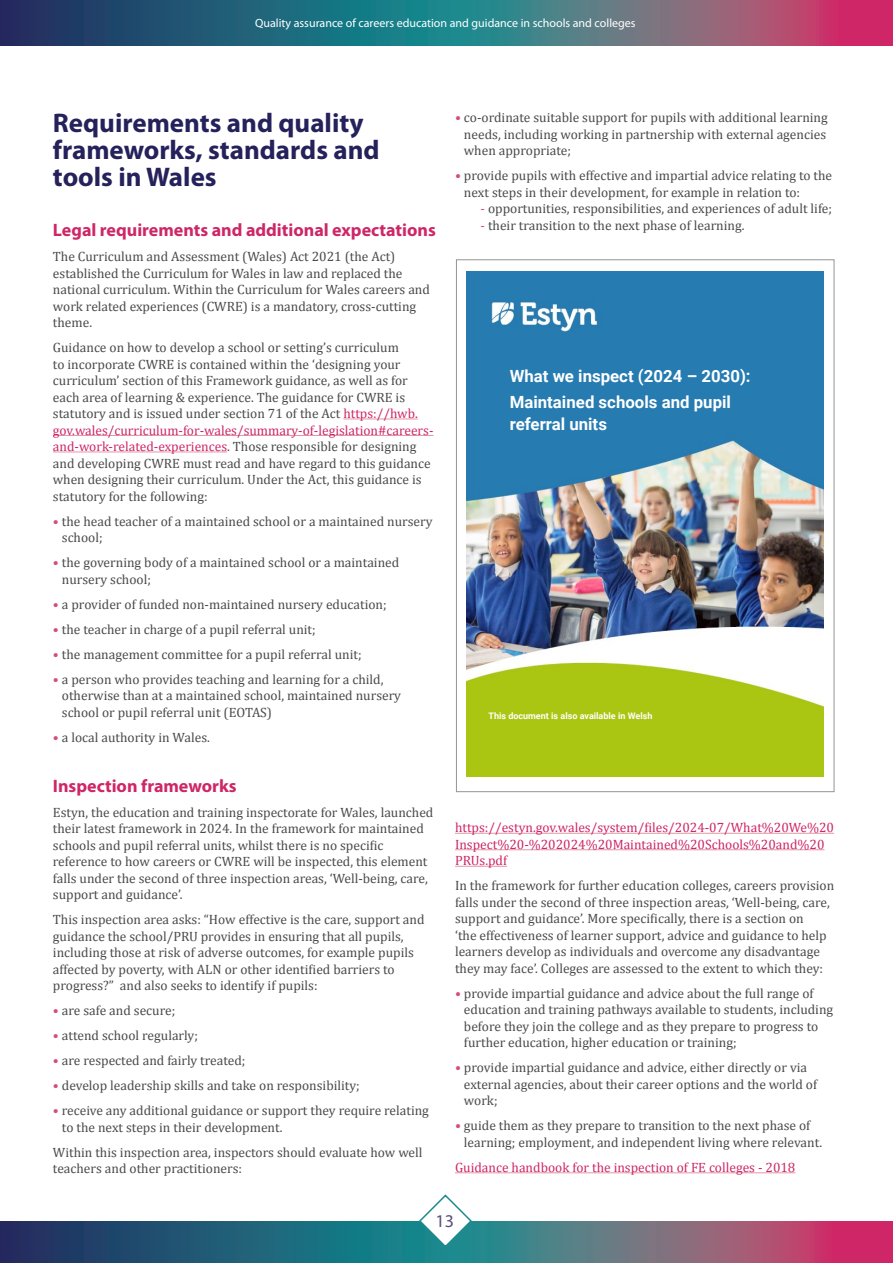
<style>
.page{position:relative;width:893px;height:1263px;background:#fff}
.page>*{position:absolute;margin:0;border:0;box-sizing:border-box;transform-origin:0 0}
.t1{font:700 27px/27px "Myriad Pro";color:#25215b}
.t2{font:700 18px "Myriad Pro";color:#ce2667}
.t3{font:18px "Myriad Pro";color:#564f7a}
.t4{font:700 16.8px/26.5px "Roboto";color:#fff}
.t5{font:13.5px/16.5px "Cambria";color:#494a4b}
.t6{font:13.5px/16.5px "Cambria";color:#ce2667}
.t7{font:12px "Myriad Pro";color:#fff}
.t8{font:700 9px "Roboto";color:#fff}
.s1{color:#ce2667}
.s2{color:#d44f77}
</style>
<div class="page">
<svg style="left:0;top:0;width:893px;height:46px;background:#4d6179"></svg>
<svg style="left:0;top:1221px;width:893px;height:42px;background:#505e78"></svg>
<hr style="left:343px;top:419px;width:75px;height:1px;background:#e396a5">
<hr style="left:53px;top:435px;width:380px;height:1px;background:#e396a5">
<hr style="left:53px;top:452px;width:174px;height:1px;background:#e396a5">
<hr style="left:455px;top:833px;width:379px;height:1px;background:#e396a5">
<hr style="left:455px;top:849px;width:369px;height:1px;background:#e396a5">
<hr style="left:455px;top:866px;width:52px;height:1px;background:#e396a5">
<hr style="left:455px;top:1172px;width:340px;height:1px;background:#e396a5">
<svg style="left:418px;top:1194px;width:55px;height:55px"></svg>
<img style="left:467px;top:271px;width:356px;height:506px">
<p class="t7" style="left:255px;top:16px;width:382px">Quality assurance of careers education and guidance in schools and colleges</p>
<p class="t1" style="left:53px;top:110px;width:328px">Requirements and quality frameworks, standards and tools in Wales</p>
<p class="t2" style="left:53px;top:220px;width:384px">Legal requirements and additional expectations</p>
<p class="t5" style="left:53px;top:248px;width:379px">The Curriculum and Assessment (Wales) Act 2021 (the Act) established the Curriculum for Wales in law and replaced the national curriculum. Within the Curriculum for Wales careers and work related experiences (CWRE) is a mandatory, cross-cutting theme.</p>
<p class="t5" style="left:53px;top:339px;width:382px">Guidance on how to develop a school or setting’s curriculum<br>to incorporate CWRE is contained within the ‘designing your curriculum’ section of this Framework guidance, as well as for each area of learning &amp; experience. The guidance for CWRE is statutory and is issued under section 71 of the Act <span class="s1">https://hwb. gov.wales/curriculum-for-wales/summary-of-legislation#careers&shy;and-work-related-experiences</span>. Those responsible for designing and developing CWRE must read and have regard to this guidance when designing their curriculum. Under the Act, this guidance is statutory for the following:</p>
<p class="t5" style="left:62px;top:513px;width:372px;text-indent:-9px"><span class="s2">•</span> the head teacher of a maintained school or a maintained nursery school;</p>
<p class="t5" style="left:62px;top:554px;width:339px;text-indent:-9px"><span class="s2">•</span> the governing body of a maintained school or a maintained nursery school;</p>
<p class="t5" style="left:53px;top:596px;width:335px"><span class="s2">•</span> a provider of funded non-maintained nursery education;</p>
<p class="t5" style="left:53px;top:621px;width:264px"><span class="s2">•</span> the teacher in charge of a pupil referral unit;</p>
<p class="t5" style="left:53px;top:646px;width:310px"><span class="s2">•</span> the management committee for a pupil referral unit;</p>
<p class="t5" style="left:62px;top:671px;width:341px;text-indent:-9px"><span class="s2">•</span> a person who provides teaching and learning for a child, otherwise than at a maintained school, maintained nursery school or pupil referral unit (EOTAS)</p>
<p class="t5" style="left:53px;top:729px;width:158px"><span class="s2">•</span> a local authority in Wales.</p>
<p class="t2" style="left:53px;top:775px;width:185px">Inspection frameworks</p>
<p class="t5" style="left:53px;top:804px;width:382px">Estyn, the education and training inspectorate for Wales, launched their latest framework in 2024. In the framework for maintained schools and pupil referral units, whilst there is no specific reference to how careers or CWRE will be inspected, this element falls under the second of three inspection areas, ‘Well-being, care, support and guidance’.</p>
<p class="t5" style="left:53px;top:911px;width:373px">This inspection area asks: “How effective is the care, support and guidance the school/PRU provides in ensuring that all pupils, including those at risk of adverse outcomes, for example pupils affected by poverty, with ALN or other identified barriers to progress?” and also seeks to identify if pupils:</p>
<p class="t5" style="left:53px;top:1002px;width:124px"><span class="s2">•</span> are safe and secure;</p>
<p class="t5" style="left:53px;top:1027px;width:146px"><span class="s2">•</span> attend school regularly;</p>
<p class="t5" style="left:53px;top:1052px;width:194px"><span class="s2">•</span> are respected and fairly treated;</p>
<p class="t5" style="left:53px;top:1077px;width:308px"><span class="s2">•</span> develop leadership skills and take on responsibility;</p>
<p class="t5" style="left:62px;top:1102px;width:369px;text-indent:-9px"><span class="s2">•</span> receive any additional guidance or support they require relating to the next steps in their development.</p>
<p class="t5" style="left:53px;top:1144px;width:371px">Within this inspection area, inspectors should evaluate how well teachers and other practitioners:</p>
<p class="t5" style="left:464px;top:109px;width:365px;text-indent:-9px"><span class="s2">•</span> co-ordinate suitable support for pupils with additional learning needs, including working in partnership with external agencies when appropriate;</p>
<p class="t5" style="left:464px;top:167px;width:370px;text-indent:-9px"><span class="s2">•</span> provide pupils with effective and impartial advice relating to the next steps in their development, for example in relation to:</p>
<p class="t5" style="left:481px;top:200px;width:353px"><span class="s2">-</span> opportunities, responsibilities, and experiences of adult life;</p>
<p class="t5" style="left:481px;top:217px;width:265px"><span class="s2">-</span> their transition to the next phase of learning.</p>
<p class="t4" style="left:510px;top:362px;width:242px">What we inspect (2024 – 2030):<br>Maintained schools and pupil</p>
<p class="t4" style="left:510px;top:410px;width:99px">referral units</p>
<p class="t8" style="left:488px;top:709px;width:165px">This document is also available in Welsh</p>
<p class="t6" style="left:455px;top:819px;width:381px">https://estyn.gov.wales/system/files/2024-07/What%20We%20<br>Inspect%20-%202024%20Maintained%20Schools%20and%20<br>PRUs.pdf</p>
<p class="t5" style="left:455px;top:877px;width:381px">In the framework for further education colleges, careers provision falls under the second of three inspection areas, ‘Well-being, care, support and guidance’. More specifically, there is a section on<br>‘the effectiveness of learner support, advice and guidance to help learners develop as individuals and overcome any disadvantage they may face’. Colleges are assessed to the extent to which they:</p>
<p class="t5" style="left:464px;top:985px;width:371px;text-indent:-9px"><span class="s2">•</span> provide impartial guidance and advice about the full range of education and training pathways available to students, including before they join the college and as they prepare to progress to further education, higher education or training;</p>
<p class="t5" style="left:464px;top:1059px;width:355px;text-indent:-9px"><span class="s2">•</span> provide impartial guidance and advice, either directly or via external agencies, about their career options and the world of work;</p>
<p class="t5" style="left:464px;top:1117px;width:360px;text-indent:-9px"><span class="s2">•</span> guide them as they prepare to transition to the next phase of learning; employment, and independent living where relevant.</p>
<p class="t6" style="left:455px;top:1159px;width:342px">Guidance handbook for the inspection of FE colleges - 2018</p>
<p class="t3" style="left:435px;top:1211px;width:20px">13</p>
</div>
